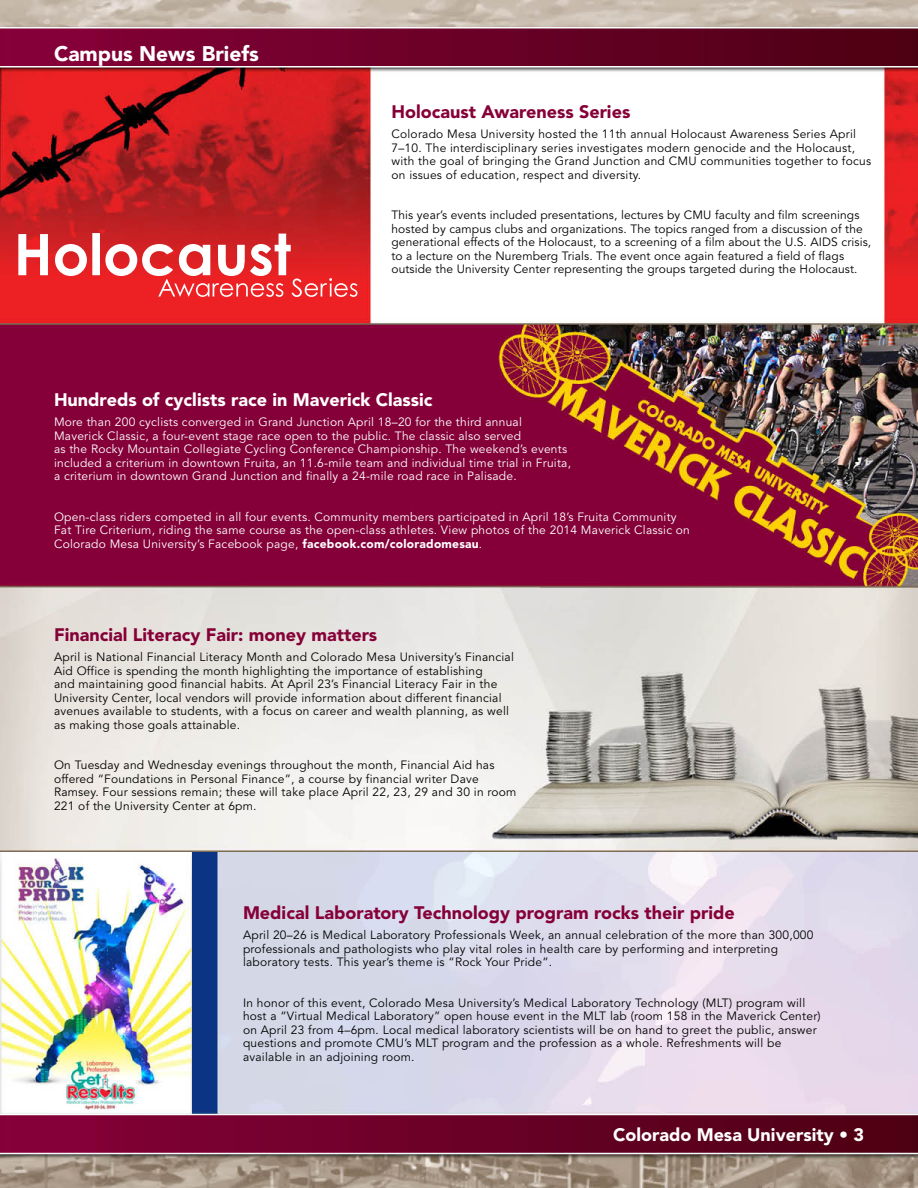
<style>
.page{position:relative;width:918px;height:1188px;background:#fff}
.page>*{position:absolute;margin:0;border:0;box-sizing:border-box;transform-origin:0 0}
.t1{font:900 21px "Avenir";color:#fff}
.t2{font:900 18px "Avenir";color:#860038}
.t3{font:900 18px "Avenir";color:#fff}
.t4{font:12px/13.5px "Avenir";letter-spacing:.02em;color:#000}
.t5{font:12px/13.5px "Avenir";letter-spacing:.02em;color:#fff}
.s1{font-weight:900}
</style>
<div class="page">
<img style="left:0;top:0;width:918px;height:1188px">
<svg style="left:18px;top:233px;width:339px;height:64px"></svg>
<h1 class="t1" style="left:54px;top:41px;width:206px">Campus News Briefs</h1>
<h2 class="t2" style="left:392px;top:101px;width:240px">Holocaust Awareness Series</h2>
<p class="t4" style="left:392px;top:128px;width:481px">Colorado Mesa University hosted the 11th annual Holocaust Awareness Series April 7–10. The interdisciplinary series investigates modern genocide and the Holocaust, with the goal of bringing the Grand Junction and CMU communities together to focus on issues of education, respect and diversity.</p>
<p class="t4" style="left:392px;top:209px;width:481px">This year’s events included presentations, lectures by CMU faculty and film screenings hosted by campus clubs and organizations. The topics ranged from a discussion of the generational effects of the Holocaust, to a screening of a film about the U.S. AIDS crisis, to a lecture on the Nuremberg Trials. The event once again featured a field of flags outside the University Center representing the groups targeted during the Holocaust.</p>
<h2 class="t3" style="left:54px;top:389px;width:380px">Hundreds of cyclists race in Maverick Classic</h2>
<p class="t5" style="left:54px;top:415px;width:519px">More than 200 cyclists converged in Grand Junction April 18–20 for the third annual Maverick Classic, a four-event stage race open to the public. The classic also served<br>as the Rocky Mountain Collegiate Cycling Conference Championship. The weekend’s events included a criterium in downtown Fruita, an 11.6-mile team and individual time trial in Fruita, a criterium in downtown Grand Junction and finally a 24-mile road race in Palisade.</p>
<p class="t5" style="left:54px;top:510px;width:638px">Open-class riders competed in all four events. Community members participated in April 18’s Fruita Community<br>Fat Tire Criterium, riding the same course as the open-class athletes. View photos of the 2014 Maverick Classic on<br>Colorado Mesa University’s Facebook page, <span class="s1">facebook.com/coloradomesau</span>.</p>
<h2 class="t2" style="left:54px;top:624px;width:325px">Financial Literacy Fair: money matters</h2>
<p class="t4" style="left:54px;top:651px;width:461px">April is National Financial Literacy Month and Colorado Mesa University’s Financial Aid Office is spending the month highlighting the importance of establishing<br>and maintaining good financial habits. At April 23’s Financial Literacy Fair in the University Center, local vendors will provide information about different financial avenues available to students, with a focus on career and wealth planning, as well as making those goals attainable.</p>
<p class="t4" style="left:54px;top:759px;width:464px">On Tuesday and Wednesday evenings throughout the month, Financial Aid has offered “Foundations in Personal Finance”, a course by financial writer Dave Ramsey. Four sessions remain; these will take place April 22, 23, 29 and 30 in room 221 of the University Center at 6pm.</p>
<h2 class="t2" style="left:243px;top:902px;width:493px">Medical Laboratory Technology program rocks their pride</h2>
<p class="t4" style="left:243px;top:928px;width:572px">April 20–26 is Medical Laboratory Professionals Week, an annual celebration of the more than 300,000 professionals and pathologists who play vital roles in health care by performing and interpreting laboratory tests. This year’s theme is “Rock Your Pride”.</p>
<p class="t4" style="left:243px;top:996px;width:579px">In honor of this event, Colorado Mesa University’s Medical Laboratory Technology (MLT) program will host a “Virtual Medical Laboratory” open house event in the MLT lab (room 158 in the Maverick Center) on April 23 from 4–6pm. Local medical laboratory scientists will be on hand to greet the public, answer questions and promote CMU’s MLT program and the profession as a whole. Refreshments will be available in an adjoining room.</p>
<h2 class="t3" style="left:613px;top:1124px;width:252px">Colorado Mesa University • 3</h2>
</div>
